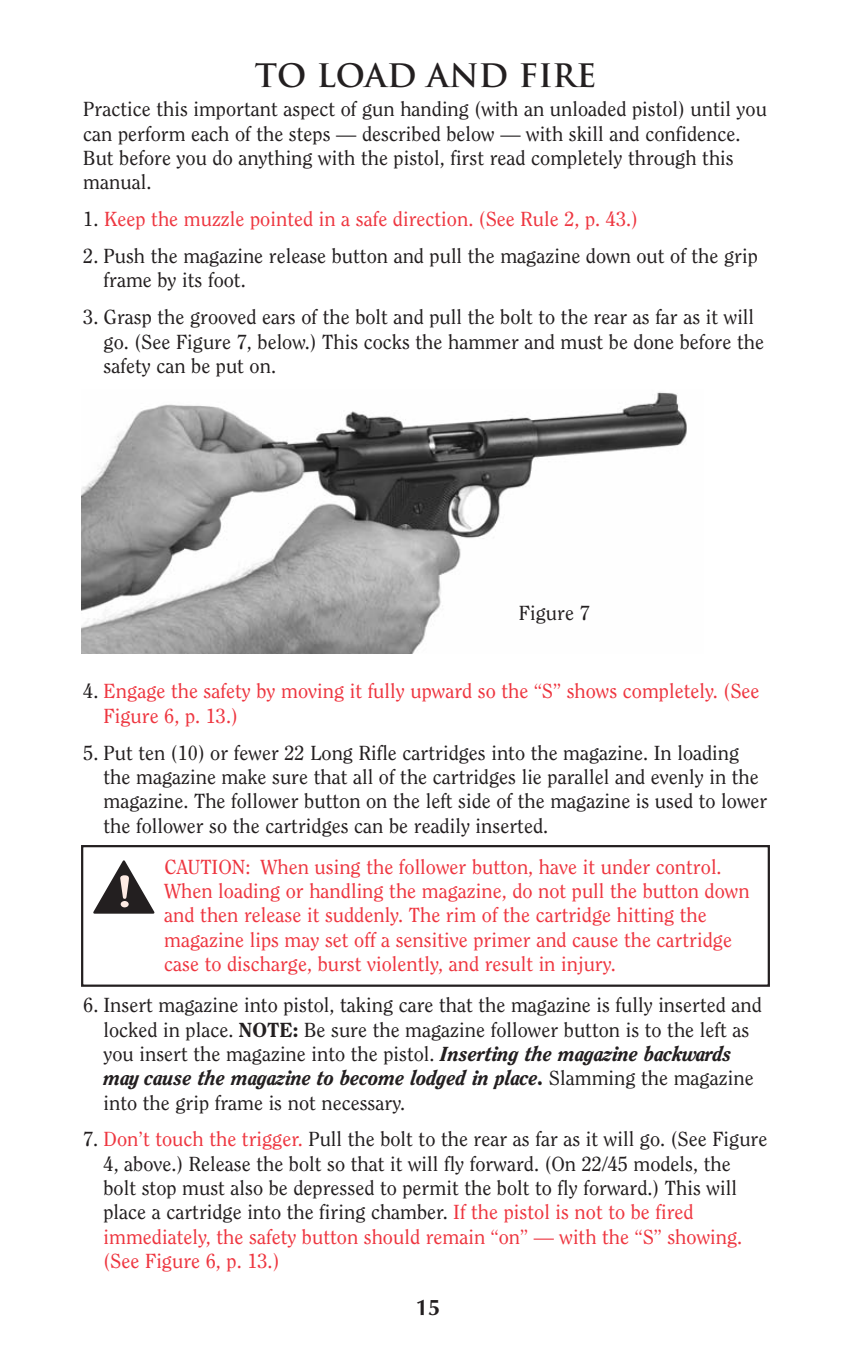
<style>
.page{position:relative;width:851px;height:1357px;background:#fff}
.page>*{position:absolute;margin:0;border:0;box-sizing:border-box;transform-origin:0 0}
.t1{font:700 31.5px "Trajan Pro";color:#231f20}
.t2{font:700 22.5px "Optima";color:#231f20}
.t3{font:20.25px/24.3px "Clearface";color:#231f20}
.t4{font:20.25px/24.3px "Clearface";color:#ee3640}
.s1{color:#231f20}
.s2{font-weight:800}
.s3{font-weight:800;font-style:italic}
.s4{color:#ee3640}
</style>
<div class="page">
<svg style="left:93px;top:860px;width:61px;height:54px"></svg>
<div style="left:81px;top:845px;width:689px;height:142px;border:2px solid #231f20"></div>
<img style="left:81px;top:392px;width:606px;height:262px">
<h1 class="t1" style="left:255px;top:63px;width:343px">TO LOAD AND FIRE</h1>
<p class="t3" style="left:83px;top:98px;width:685px">Practice this important aspect of gun handing (with an unloaded pistol) until you can perform each of the steps — described below — with skill and confidence.<br>But before you do anything with the pistol, first read completely through this manual.</p>
<p class="t4" style="left:83px;top:208px;width:556px"><span class="s1">1.</span> Keep the muzzle pointed in a safe direction. (See Rule 2, p. 43.)</p>
<p class="t3" style="left:104px;top:245px;width:655px;text-indent:-20px">2. Push the magazine release button and pull the magazine down out of the grip frame by its foot.</p>
<p class="t3" style="left:104px;top:306px;width:662px;text-indent:-20px">3. Grasp the grooved ears of the bolt and pull the bolt to the rear as far as it will go. (See Figure 7, below.) This cocks the hammer and must be done before the safety can be put on.</p>
<p class="t3" style="left:519px;top:602px;width:72px">Figure 7</p>
<p class="t4" style="left:104px;top:680px;width:657px;text-indent:-20px"><span class="s1">4.</span> Engage the safety by moving it fully upward so the “S” shows completely. (See<br>Figure 6, p. 13.)</p>
<p class="t3" style="left:103px;top:742px;width:665px;text-indent:-20px">5. Put ten (10) or fewer 22 Long Rifle cartridges into the magazine. In loading the magazine make sure that all of the cartridges lie parallel and evenly in the magazine. The follower button on the left side of the magazine is used to lower the follower so the cartridges can be readily inserted.</p>
<p class="t4" style="left:164px;top:856px;width:587px">CAUTION: When using the follower button, have it under control.<br>When loading or handling the magazine, do not pull the button down and then release it suddenly. The rim of the cartridge hitting the magazine lips may set off a sensitive primer and cause the cartridge case to discharge, burst violently, and result in injury.</p>
<p class="t3" style="left:103px;top:994px;width:660px;text-indent:-20px">6. Insert magazine into pistol, taking care that the magazine is fully inserted and locked in place. <span class="s2">NOTE:</span> Be sure the magazine follower button is to the left as you insert the magazine into the pistol. <span class="s3">Inserting the magazine backwards may cause the magazine to become lodged in place.</span> Slamming the magazine into the grip frame is not necessary.</p>
<p class="t3" style="left:103px;top:1128px;width:665px;text-indent:-20px">7. <span class="s4">Don’t touch the trigger.</span> Pull the bolt to the rear as far as it will go. (See Figure 4, above.) Release the bolt so that it will fly forward. (On 22/45 models, the bolt stop must also be depressed to permit the bolt to fly forward.) This will place a cartridge into the firing chamber. <span class="s4">If the pistol is not to be fired immediately, the safety button should remain “on” — with the “S” showing. (See Figure 6, p. 13.)</span></p>
<p class="t2" style="left:416px;top:1294px;width:27px">15</p>
</div>
